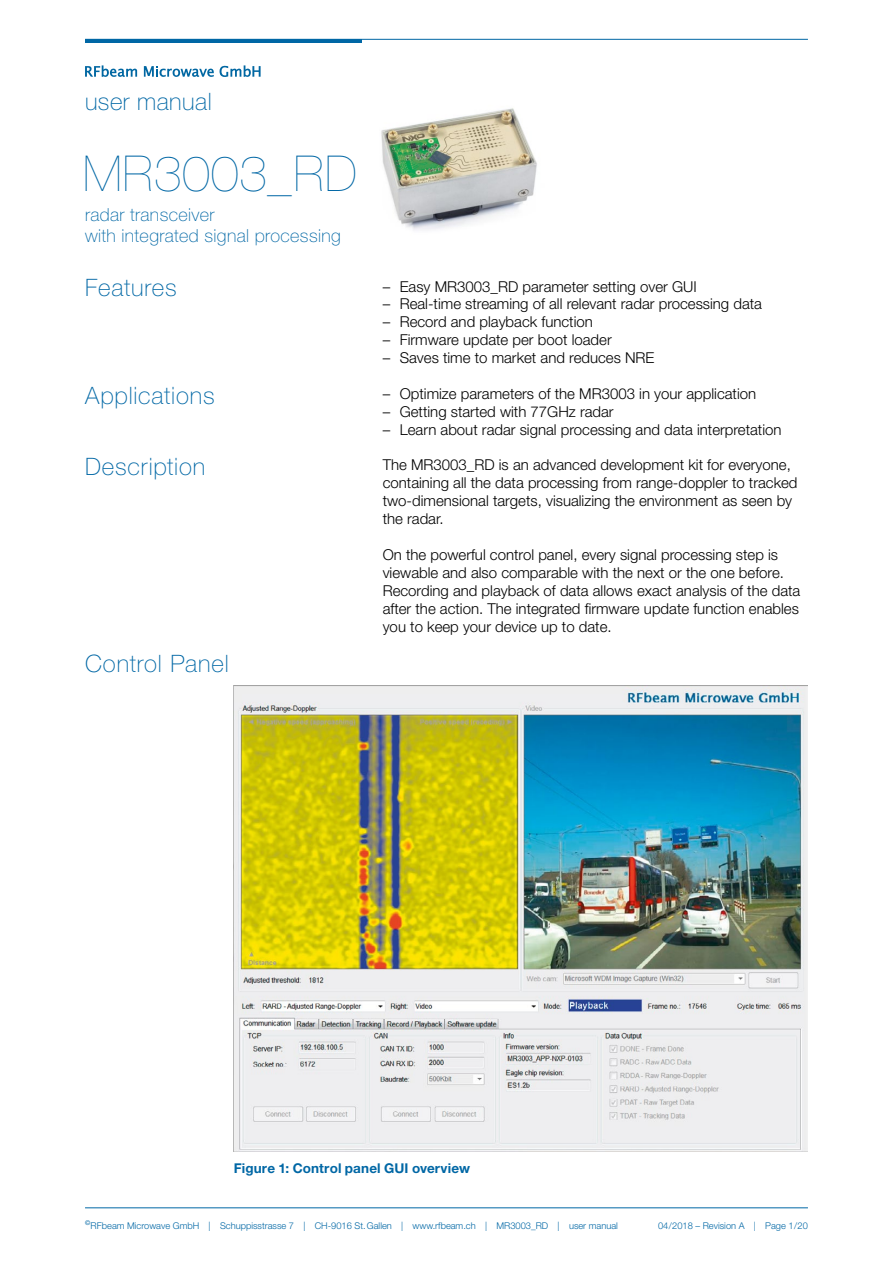
<style>
.page{position:relative;width:893px;height:1263px;background:#fff}
.page>*{position:absolute;margin:0;border:0;box-sizing:border-box;transform-origin:0 0}
.t1{font:200 49.5px "Helvetica Neue LT Std";letter-spacing:.02em;color:#0067a5}
.t2{font:100 24px "Helvetica Neue LT Std";letter-spacing:.035em;color:#0067a5}
.t3{font:100 18px/21px "Helvetica Neue LT Std";letter-spacing:.02em;color:#0067a5}
.t4{font:300 15px/17.9px "Helvetica Neue LT Std";color:#000}
.t5{font:700 13.5px "Helvetica Neue LT Std";letter-spacing:.01em;color:#0067a5}
.t6{font:300 9.3px "Helvetica Neue LT Std";color:#0067a5}
.t7{font:6.45px "Helvetica Neue LT Std";color:#0067a5}
</style>
<div class="page">
<hr style="left:85px;top:1207px;width:723px;height:1px;background:#0067a5">
<hr style="left:85px;top:39px;width:723px;height:1px;background:#0067a5">
<hr style="left:85px;top:39px;width:276px;height:4px;background:#0067a5">
<img style="left:381px;top:108px;width:156px;height:122px">
<svg style="left:85px;top:65px;width:52px;height:12px"></svg>
<svg style="left:144px;top:66px;width:70px;height:11px"></svg>
<svg style="left:220px;top:65px;width:41px;height:12px"></svg>
<img style="left:234px;top:685px;width:574px;height:466px">
<h2 class="t2" style="left:85px;top:88px;width:128px">user manual</h2>
<h1 class="t1" style="left:83px;top:145px;width:275px">MR3003–RD</h1>
<p class="t3" style="left:85px;top:204px;width:257px">radar transceiver<br>with integrated signal processing</p>
<h2 class="t2" style="left:85px;top:274px;width:93px">Features</h2>
<h2 class="t2" style="left:85px;top:381px;width:131px">Applications</h2>
<h2 class="t2" style="left:85px;top:453px;width:122px">Description</h2>
<h2 class="t2" style="left:85px;top:650px;width:145px">Control Panel</h2>
<p class="t4" style="left:383px;top:277px;width:316px">– Easy MR3003_RD parameter setting over GUI</p>
<p class="t4" style="left:383px;top:295px;width:381px">– Real-time streaming of all relevant radar processing data</p>
<p class="t4" style="left:383px;top:313px;width:212px">– Record and playback function</p>
<p class="t4" style="left:383px;top:331px;width:231px">– Firmware update per boot loader</p>
<p class="t4" style="left:383px;top:348px;width:273px">– Saves time to market and reduces NRE</p>
<p class="t4" style="left:383px;top:384px;width:375px">– Optimize parameters of the MR3003 in your application</p>
<p class="t4" style="left:383px;top:402px;width:232px">– Getting started with 77GHz radar</p>
<p class="t4" style="left:383px;top:420px;width:400px">– Learn about radar signal processing and data interpretation</p>
<p class="t4" style="left:383px;top:456px;width:416px">The MR3003_RD is an advanced development kit for everyone, containing all the data processing from range-doppler to tracked two-dimensional targets, visualizing the environment as seen by the radar.</p>
<p class="t4" style="left:383px;top:545px;width:419px">On the powerful control panel, every signal processing step is viewable and also comparable with the next or the one before.<br>Recording and playback of data allows exact analysis of the data after the action. The integrated firmware update function enables you to keep your device up to date.</p>
<p class="t5" style="left:234px;top:1159px;width:238px">Figure 1: Control panel GUI overview</p>
<p class="t7" style="left:85px;top:1219px;width:7px">©</p>
<p class="t6" style="left:91px;top:1220px;width:529px">RFbeam Microwave GmbH | Schuppisstrasse 7 | CH-9016 St.Gallen | www.rfbeam.ch | MR3003_RD | user manual</p>
<p class="t6" style="left:658px;top:1220px;width:151px">04/2018 – Revision A | Page 1/20</p>
</div>
